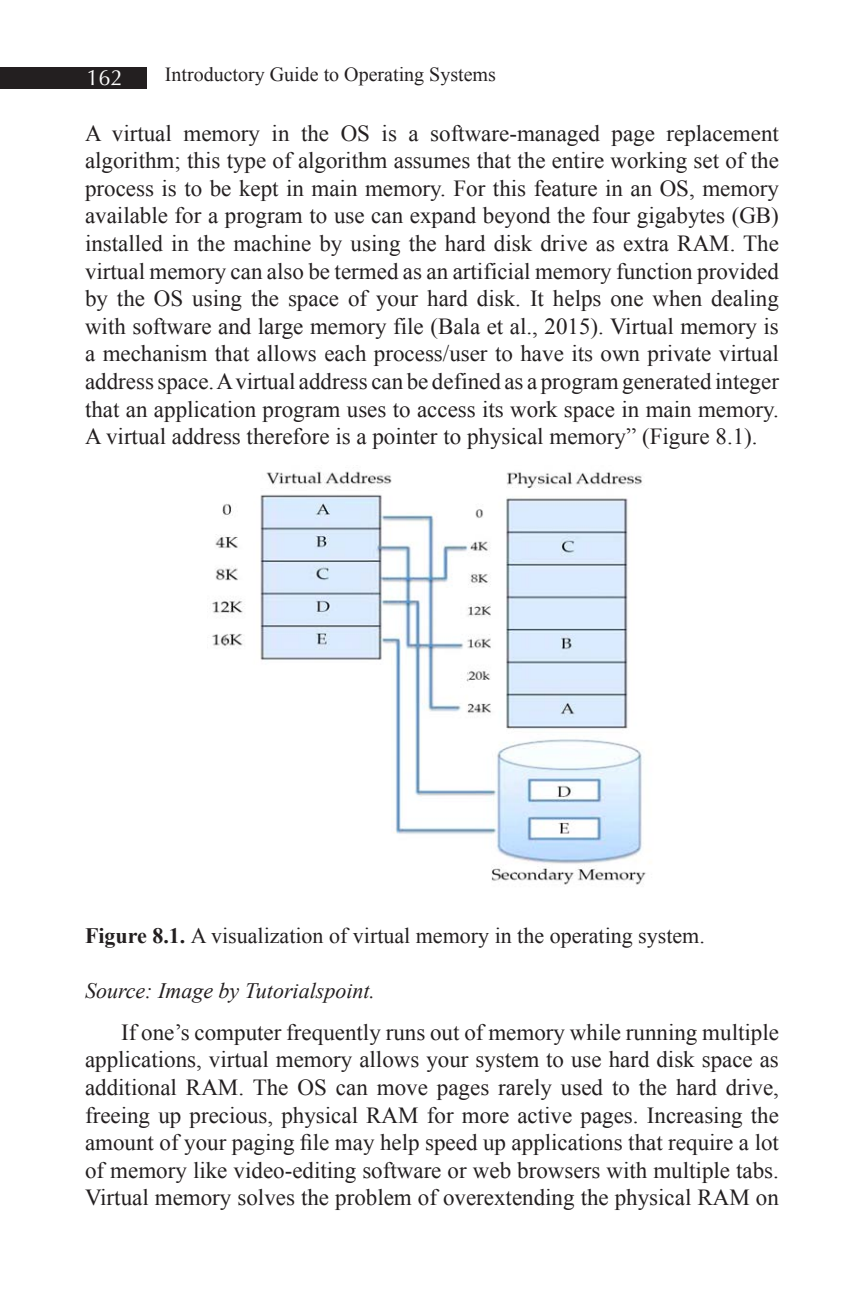
<style>
.page{position:relative;width:864px;height:1296px;background:#fff}
.page>*{position:absolute;margin:0;border:0;box-sizing:border-box;transform-origin:0 0}
.t1{font:23px/27.6px "Times New Roman";color:#231f20;text-align:justify}
.t2{font:22px "Times New Roman";color:#231f20}
.t3{font:italic 22px "Times New Roman";color:#231f20}
.t4{font:22px "Optima";color:#fff}
.t5{font:20px "Times New Roman";color:#231f20}
.s1{font-weight:700}
</style>
<div class="page">
<div style="left:0;top:67px;width:147px;height:21px;background:#231f20"></div>
<img style="left:212px;top:471px;width:435px;height:414px">
<p class="t4" style="left:86px;top:65px;width:38px">162</p>
<p class="t5" style="left:165px;top:60px;width:333px">Introductory Guide to Operating Systems</p>
<p class="t1" style="left:85px;top:119px;width:695px">A virtual memory in the OS is a software-managed page replacement algorithm; this type of algorithm assumes that the entire working set of the process is to be kept in main memory. For this feature in an OS, memory available for a program to use can expand beyond the four gigabytes (GB) installed in the machine by using the hard disk drive as extra RAM. The virtual memory can also be termed as an artificial memory function provided by the OS using the space of your hard disk. It helps one when dealing with software and large memory file (Bala et al., 2015). Virtual memory is a mechanism that allows each process/user to have its own private virtual address space. A virtual address can be defined as a program generated integer that an application program uses to access its work space in main memory.<br>A virtual address therefore is a pointer to physical memory” (Figure 8.1).</p>
<p class="t2" style="left:85px;top:920px;width:621px"><span class="s1">Figure 8.1.</span> A visualization of virtual memory in the operating system.</p>
<p class="t3" style="left:85px;top:975px;width:292px">Source: Image by Tutorialspoint.</p>
<p class="t1" style="left:85px;top:1018px;width:695px;text-indent:36px">If one’s computer frequently runs out of memory while running multiple applications, virtual memory allows your system to use hard disk space as additional RAM. The OS can move pages rarely used to the hard drive, freeing up precious, physical RAM for more active pages. Increasing the amount of your paging file may help speed up applications that require a lot of memory like video-editing software or web browsers with multiple tabs.<br>Virtual memory solves the problem of overextending the physical RAM on</p>
</div>
